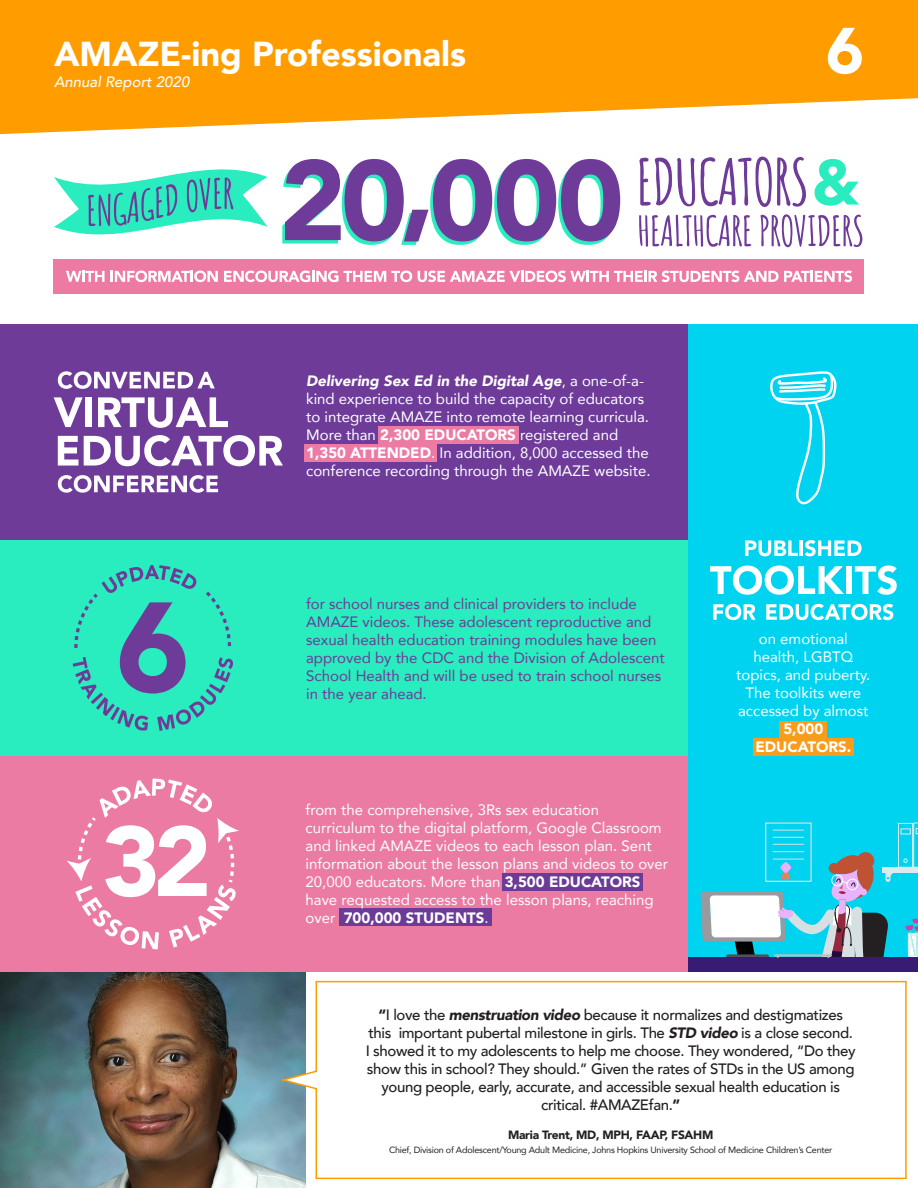
<style>
.page{position:relative;width:918px;height:1188px;background:#fff}
.page>*{position:absolute;margin:0;border:0;box-sizing:border-box;transform-origin:0 0}
.t1{font:900 64.35px "Avenir";color:#fff}
.t2{font:900 34.5px "Avenir";color:#fff}
.t3{font:15px/18px "Avenir";color:#fff;text-align:center}
.t4{font:500 15px/18px "Avenir";letter-spacing:-.025em;color:#231f20;text-align:center}
.t5{font:15px/18px "Avenir";color:#6c3b97}
.t6{font:italic 500 15px "Avenir";color:#fff}
.t7{font:900 15px/18px "Avenir";color:#fff;text-align:center}
.t8{font:900 12px "Avenir";letter-spacing:-.025em;color:#231f20}
.t9{font:9px "Avenir";letter-spacing:-.025em;color:#231f20}
.s1{font-weight:900;font-style:italic}
.s2{font-weight:900}
</style>
<div class="page">
<div style="left:0;top:540px;width:689px;height:216px;background:#29edbf"></div>
<div style="left:0;top:756px;width:689px;height:216px;background:#ec7ba4"></div>
<div style="left:0;top:324px;width:689px;height:216px;background:#6e3b99"></div>
<div style="left:689px;top:324px;width:229px;height:648px;background:#00d3ef"></div>
<div style="left:689px;top:958px;width:229px;height:14px;background:#381c73"></div>
<svg style="left:701px;top:822px;width:217px;height:136px"></svg>
<div style="left:786px;top:910px;width:7px;height:7px;background:#e8b3fa;border-radius:50%"></div>
<div style="left:779px;top:721px;width:48px;height:18px;background:#f89c1c"></div>
<div style="left:753px;top:738px;width:100px;height:18px;background:#f89c1c"></div>
<div style="left:502px;top:873px;width:141px;height:18px;background:#6c3b97"></div>
<div style="left:340px;top:908px;width:152px;height:18px;background:#6c3b97"></div>
<svg style="left:0;top:0;width:918px;height:134px;background:#ffa921"></svg>
<img style="left:0;top:972px;width:306px;height:216px">
<svg style="left:58px;top:371px;width:157px;height:18px"></svg>
<svg style="left:54px;top:397px;width:29px;height:30px"></svg>
<div style="left:86px;top:397px;width:6px;height:30px;background:#fff"></div>
<svg style="left:98px;top:397px;width:130px;height:31px"></svg>
<svg style="left:58px;top:436px;width:20px;height:30px"></svg>
<svg style="left:84px;top:435px;width:199px;height:31px"></svg>
<svg style="left:58px;top:475px;width:160px;height:18px"></svg>
<div style="left:378px;top:426px;width:141px;height:18px;background:#ec7ba4"></div>
<div style="left:304px;top:444px;width:133px;height:18px;background:#ec7ba4"></div>
<svg style="left:710px;top:565px;width:134px;height:30px"></svg>
<div style="left:846px;top:566px;width:6px;height:28px;background:#fff"></div>
<svg style="left:855px;top:565px;width:42px;height:30px"></svg>
<svg style="left:745px;top:540px;width:53px;height:16px"></svg>
<hr style="left:800px;top:540px;width:3px;height:16px;background:#fff">
<svg style="left:805px;top:540px;width:57px;height:16px"></svg>
<svg style="left:713px;top:604px;width:43px;height:16px"></svg>
<svg style="left:766px;top:604px;width:127px;height:16px"></svg>
<svg style="left:770px;top:371px;width:67px;height:133px"></svg>
<div style="left:54px;top:259px;width:810px;height:34px;background:#ed7aa3"></div>
<svg style="left:54px;top:169px;width:214px;height:66px"></svg>
<svg style="left:639px;top:158px;width:56px;height:48px"></svg>
<svg style="left:701px;top:157px;width:105px;height:50px"></svg>
<svg style="left:815px;top:159px;width:44px;height:47px"></svg>
<svg style="left:639px;top:215px;width:112px;height:32px"></svg>
<svg style="left:761px;top:214px;width:101px;height:33px"></svg>
<svg style="left:66px;top:271px;width:39px;height:11px"></svg>
<svg style="left:111px;top:271px;width:107px;height:11px"></svg>
<svg style="left:224px;top:271px;width:188px;height:11px"></svg>
<svg style="left:418px;top:271px;width:434px;height:11px"></svg>
<svg style="left:282px;top:159px;width:338px;height:86px"></svg>
<svg style="left:73px;top:565px;width:160px;height:166px"></svg>
<svg style="left:67px;top:779px;width:172px;height:170px"></svg>
<svg style="left:277px;top:980px;width:630px;height:200px"></svg>
<p class="t2" style="left:54px;top:25px;width:414px">AMAZE-ing Professionals</p>
<p class="t6" style="left:54px;top:73px;width:137px">Annual Report 2020</p>
<p class="t1" style="left:826px;top:-4px;width:40px">6</p>
<p class="t3" style="left:306px;top:372px;width:346px;text-align:left"><span class="s1">Delivering Sex Ed in the Digital Age</span>, a one-of-a&shy;kind experience to build the capacity of educators to integrate AMAZE into remote learning curricula.<br>More than <span class="s2">2,300 EDUCATORS</span> registered and <span class="s2">1,350 ATTENDED</span>. In addition, 8,000 accessed the conference recording through the AMAZE website.</p>
<p class="t5" style="left:306px;top:594px;width:360px">for school nurses and clinical providers to include AMAZE videos. These adolescent reproductive and sexual health education training modules have been approved by the CDC and the Division of Adolescent School Health and will be used to train school nurses in the year ahead.</p>
<p class="t3" style="left:306px;top:801px;width:364px;text-align:left">from the comprehensive, 3Rs sex education curriculum to the digital platform, Google Classroom and linked AMAZE videos to each lesson plan. Sent information about the lesson plans and videos to over 20,000 educators. More than <span class="s2">3,500 EDUCATORS </span>have requested access to the lesson plans, reaching over <span class="s2">700,000 STUDENTS</span>.</p>
<p class="t3" style="left:736px;top:630px;width:136px">on emotional health, LGBTQ topics, and puberty.</p>
<p class="t3" style="left:738px;top:684px;width:132px">The toolkits were accessed by almost</p>
<p class="t7" style="left:755px;top:720px;width:97px">5,000<br>EDUCATORS.</p>
<p class="t4" style="left:366px;top:1005px;width:492px"><span class="s2">“</span>I love the <span class="s1">menstruation video</span> because it normalizes and destigmatizes this important pubertal milestone in girls. The <span class="s1">STD video</span> is a close second.<br>I showed it to my adolescents to help me choose. They wondered, “Do they show this in school? They should.” Given the rates of STDs in the US among young people, early, accurate, and accessible sexual health education is critical. #AMAZEfan.<span class="s2">”</span></p>
<p class="t8" style="left:508px;top:1125px;width:207px">Maria Trent, MD, MPH, FAAP, FSAHM</p>
<p class="t9" style="left:389px;top:1142px;width:445px">Chief, Division of Adolescent/Young Adult Medicine, Johns Hopkins University School of Medicine Children’s Center</p>
</div>
